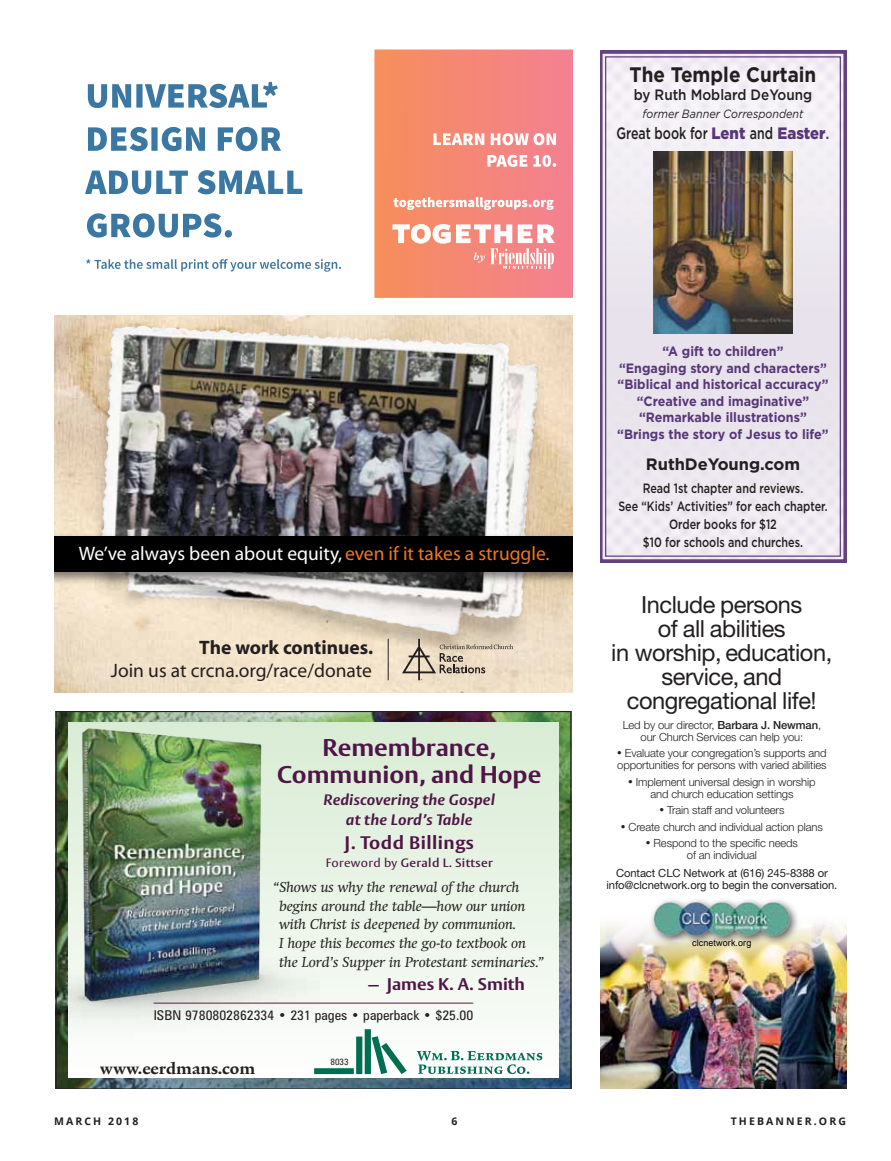
<style>
.page{position:relative;width:891px;height:1161px;background:#fff}
.page>*{position:absolute;margin:0;border:0;box-sizing:border-box;transform-origin:0 0}
.t1{font:700 24px/27px "Vesta Pro";color:#4f1547;text-align:center;scale:1.06 1}
.t2{font:23.7px/24px "Helvetica Neue LT Std";letter-spacing:-.02em;color:#231f20;text-align:center}
.t3{font:700 21px "Gotham";color:#231f20;scale:.9 1}
.t4{font:19.5px "Myriad";color:#fff}
.t5{font:19.5px "Myriad";color:#231f20}
.t6{font:700 19.5px "Myriad";color:#231f20}
.t7{font:700 18px "Vesta Pro";letter-spacing:.025em;color:#4f1547;scale:1.06 1}
.t8{font:700 16.8px "Vesta Pro";color:#4f1547;scale:1.06 1}
.t9{font:500 16.5px "Gotham";color:#231f20;scale:.75 1}
.t10{font:700 16.5px "Gotham";letter-spacing:-.005em;color:#231f20}
.t11{font:italic 700 15px/19.5px "Vesta Pro";letter-spacing:.01em;color:#4f1547;text-align:center;scale:1.06 1}
.t12{font:500 15px "Gotham";color:#231f20;scale:.9 1}
.t13{font:700 15px "L2 A Txt";color:#231f20;scale:1.06 1}
.t14{font:italic 14.25px/18.8px "Swift";letter-spacing:-.005em;color:#231f20;scale:1.06 1}
.t15{font:700 13.5px/16.5px "Gotham";color:#593678;text-align:center;scale:.93 1}
.t16{font:500 13.5px/18px "Gotham";color:#231f20;text-align:center;scale:.8 1}
.t17{font:condensed 13.5px "Zurich BT";color:#231f20;scale:1.06 1}
.t18{font:600 12px "Vesta Pro";letter-spacing:.025em;color:#4f1547;scale:1.06 1}
.t19{font:italic 12px "Gotham";color:#231f20;scale:.9 1}
.t20{font:300 11.25px/12px "Helvetica Neue LT Std";letter-spacing:-.01em;color:#231f20;text-align:center}
.t21{font:11.25px/12px "Helvetica Neue LT Std";letter-spacing:-.01em;color:#231f20;text-align:center}
.t22{font:700 10.5px "Open Sans";letter-spacing:.2em;color:#231f20}
.t23{font:9px "Helvetica";color:#000}
.t24{font:9px "Arial";letter-spacing:.01em;color:#000}
.t25{font:condensed 9px "Zurich BT";color:#231f20;scale:1.06 1}
.s1{font-weight:900;color:#593678}
.s2{color:#593678}
.s3{color:#f17522}
.s4{font-weight:400}
.s5{font-weight:500}
.s6{font-size:9.3px}
</style>
<div class="page">
<svg style="left:54px;top:675px;width:519px;height:18px;fill:#f1e1c8"></svg>
<img style="left:54px;top:315px;width:519px;height:360px">
<svg style="left:402px;top:639px;width:111px;height:41px"></svg>
<img style="left:110px;top:326px;width:32px;height:24px">
<div style="left:54px;top:533px;width:519px;height:52px;background:#231f20;opacity:.56"></div>
<div style="left:54px;top:536px;width:519px;height:36px;background:#000"></div>
<hr style="left:388px;top:639px;width:1px;height:41px;background:#231f20">
<svg style="left:54px;top:315px;width:4px;height:3px"></svg>
<img style="left:58px;top:711px;width:514px;height:378px">
<div style="left:69px;top:722px;width:490px;height:356px;background:linear-gradient(to bottom,#d8ecd4,#fcfdfb)"></div>
<img style="left:56px;top:711px;width:263px;height:341px">
<hr style="left:154px;top:1003px;width:319px;height:1px;background:#4f1547">
<svg style="left:314px;top:1029px;width:93px;height:45px"></svg>
<svg style="left:417px;top:1051px;width:125px;height:23px"></svg>
<img style="left:374px;top:50px;width:199px;height:248px">
<svg style="left:393px;top:224px;width:162px;height:45px"></svg>
<svg style="left:87px;top:213px;width:145px;height:25px"></svg>
<svg style="left:85px;top:170px;width:217px;height:24px"></svg>
<svg style="left:88px;top:127px;width:193px;height:24px"></svg>
<svg style="left:88px;top:82px;width:190px;height:26px"></svg>
<svg style="left:86px;top:259px;width:255px;height:13px"></svg>
<svg style="left:487px;top:155px;width:69px;height:12px"></svg>
<svg style="left:433px;top:133px;width:123px;height:12px"></svg>
<svg style="left:393px;top:197px;width:161px;height:13px"></svg>
<svg style="left:600px;top:50px;width:246px;height:512px"></svg>
<div style="left:605px;top:56px;width:236px;height:501px;border:1px solid #634280"></div>
<img style="left:653px;top:151px;width:140px;height:183px">
<img style="left:600px;top:922px;width:246px;height:167px">
<div style="left:648px;top:897px;width:152px;height:49px;background:#231f20;opacity:.75"></div>
<img style="left:653px;top:900px;width:138px;height:36px">
<h3 class="t3" style="left:630px;top:60px;width:209px">The Temple Curtain</h3>
<h3 class="t12" style="left:634px;top:85px;width:200px">by Ruth Moblard DeYoung</h3>
<p class="t19" style="left:643px;top:106px;width:180px">former Banner Correspondent</p>
<h3 class="t9" style="left:617px;top:122px;width:285px">Great book for <span class="s1">Lent</span> and <span class="s1">Easter</span><span class="s2">.</span></h3>
<h3 class="t4" style="left:79px;top:544px;width:472px">We’ve always been about equity, <span class="s3">even if it takes a struggle.</span></h3>
<h3 class="t6" style="left:199px;top:637px;width:175px">The work continues.</h3>
<h3 class="t5" style="left:111px;top:661px;width:263px">Join us at crcna.org/race/donate</h3>
<h1 class="t1" style="left:277px;top:734px;width:251px">Remembrance,<br>Communion, and Hope</h1>
<h3 class="t11" style="left:324px;top:790px;width:163px">Rediscovering the Gospel at the Lord’s Table</h3>
<h3 class="t7" style="left:345px;top:832px;width:123px">J. Todd Billings</h3>
<p class="t18" style="left:326px;top:856px;width:159px"><span class="s4">Foreword by</span> Gerald L. Sittser</p>
<p class="t14" style="left:279px;top:878px;width:251px;text-indent:-6px">“Shows us why the renewal of the church begins around the table—how our union with Christ is deepened by communion.<br>I hope this becomes the go-to textbook on the Lord’s Supper in Protestant seminaries.”</p>
<h3 class="t8" style="left:365px;top:973px;width:152px">— James K. A. Smith</h3>
<p class="t17" style="left:154px;top:1007px;width:303px">ISBN 9780802862334 • 231 pages • paperback • $25.00</p>
<h3 class="t13" style="left:100px;top:1060px;width:148px">www.eerdmans.com</h3>
<p class="t25" style="left:330px;top:1057px;width:19px">8033</p>
<p class="t15" style="left:617px;top:343px;width:229px">“A gift to children”<br>“Engaging story and characters” “Biblical and historical accuracy” “Creative and imaginative” “Remarkable illustrations” “Brings the story of Jesus to life”</p>
<h3 class="t10" style="left:646px;top:453px;width:156px">RuthDeYoung.com</h3>
<p class="t16" style="left:618px;top:479px;width:263px">Read 1st chapter and reviews.<br>See “Kids’ Activities” for each chapter.<br>Order books for $12<br>$10 for schools and churches.</p>
<h2 class="t2" style="left:611px;top:592px;width:222px">Include persons<br>of all abilities<br>in worship, education, service, and congregational life!</h2>
<p class="t20" style="left:623px;top:719px;width:200px">Led by our director, <span class="s5">Barbara J. Newman</span>, our Church Services can help you:</p>
<p class="t20" style="left:617px;top:747px;width:211px;text-align:left"><span class="s6">•</span> Evaluate your congregation’s supports and opportunities for persons with varied abilities</p>
<p class="t20" style="left:628px;top:776px;width:189px"><span class="s6">•</span> Implement universal design in worship and church education settings</p>
<p class="t20" style="left:659px;top:804px;width:127px"><span class="s6">•</span> Train staff and volunteers</p>
<p class="t20" style="left:621px;top:821px;width:203px"><span class="s6">•</span> Create church and individual action plans</p>
<p class="t20" style="left:646px;top:837px;width:153px"><span class="s6">•</span> Respond to the specific needs of an individual</p>
<p class="t21" style="left:606px;top:867px;width:232px">Contact CLC Network at (616) 245-8388 or info@clcnetwork.org to begin the conversation.</p>
<p class="t23" style="left:567px;top:593px;width:174px">Ruth Moblard DeYoung_Banner ad.indd 1</p>
<p class="t24" style="left:692px;top:937px;width:61px">clcnetwork.org</p>
<p class="t22" style="left:54px;top:1114px;width:86px">MARCH 2018</p>
<p class="t22" style="left:452px;top:1114px;width:7px">6</p>
<p class="t22" style="left:731px;top:1114px;width:117px">THEBANNER.ORG</p>
</div>
